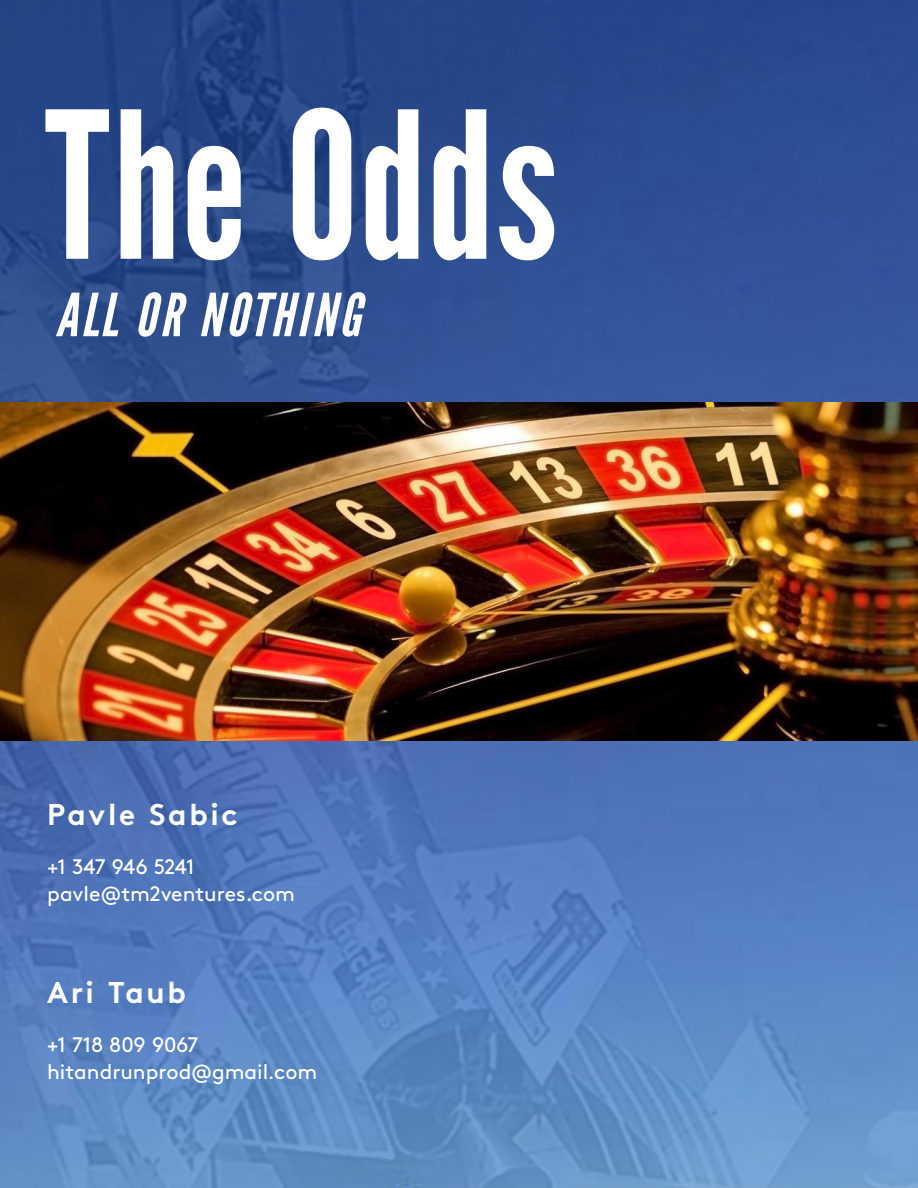
<style>
.page{position:relative;width:918px;height:1188px;background:#fff}
.page>*{position:absolute;margin:0;border:0;box-sizing:border-box;transform-origin:0 0}
.t1{font:203.4px "League Gothic";color:#fff}
.t2{font:italic 59.25px "League Gothic";letter-spacing:.065em;color:#fff}
.t3{font:700 30px "Brown";letter-spacing:.09em;color:#fff}
.t4{font:21px "Brown";letter-spacing:-.005em;color:#fff}
.t5{font:21px "Brown";letter-spacing:-.03em;color:#fff}
</style>
<div class="page">
<img style="left:0;top:0;width:918px;height:1188px">
<img style="left:0;top:402px;width:918px;height:338px">
<p class="t1" style="left:45px;top:70px;width:515px">The Odds</p>
<p class="t2" style="left:55px;top:281px;width:307px">ALL OR NOTHING</p>
<p class="t3" style="left:47px;top:791px;width:192px">Pavle Sabic</p>
<p class="t5" style="left:47px;top:851px;width:149px">+1 347 946 5241</p>
<p class="t4" style="left:47px;top:878px;width:249px">pavle@tm2ventures.com</p>
<p class="t3" style="left:47px;top:968px;width:140px">Ari Taub</p>
<p class="t4" style="left:47px;top:1028px;width:153px">+1 718 809 9067</p>
<p class="t4" style="left:47px;top:1055px;width:272px">hitandrunprod@gmail.com</p>
</div>
